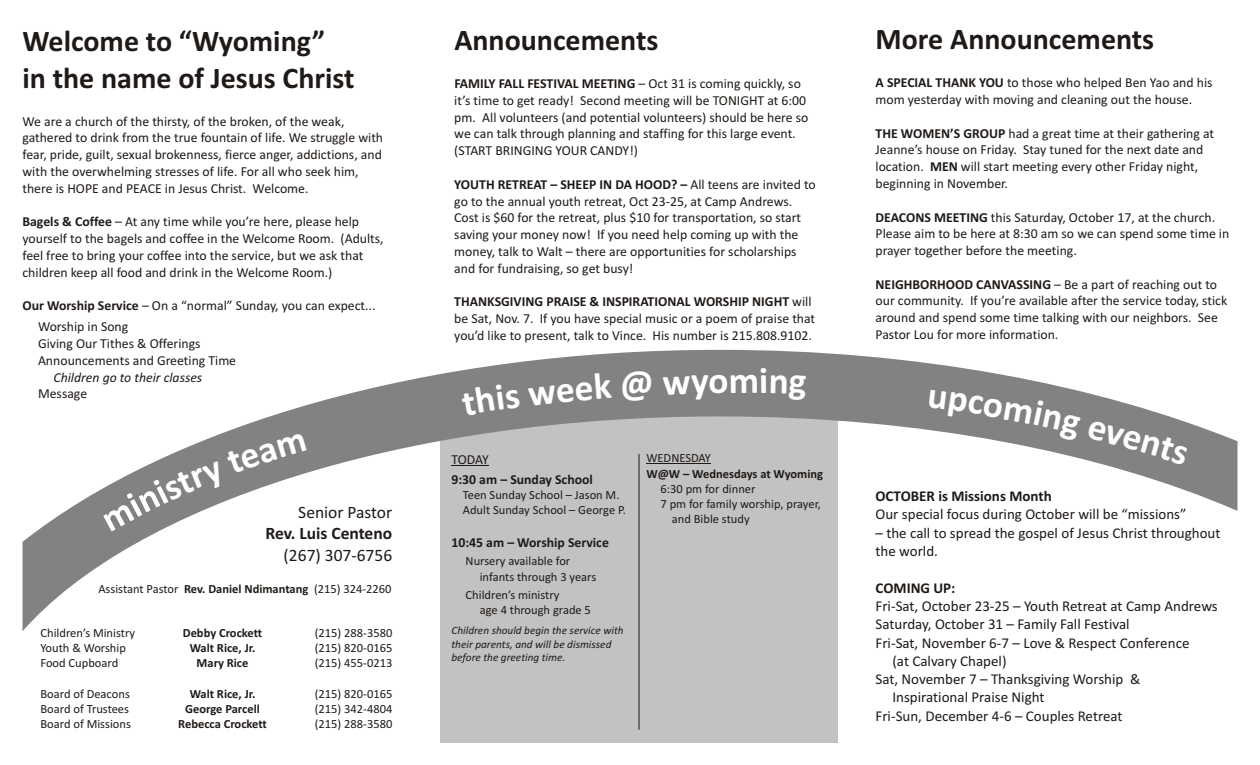
<style>
.page{position:relative;width:1260px;height:765px;background:#fff}
.page>*{position:absolute;margin:0;border:0;box-sizing:border-box;transform-origin:0 0}
.t1{font:700 37.5px "Calibri";color:#fff}
.t2{font:700 30px/36.6px "Calibri";color:#1f1a17}
.t3{font:17.5px "Calibri";color:#1f1a17}
.t4{font:700 17.5px "Calibri";color:#1f1a17}
.t5{font:15px/18.2px "Calibri";color:#1f1a17}
.t6{font:700 15px "Calibri";color:#1f1a17}
.t7{font:13.75px/16.8px "Calibri";color:#1f1a17}
.t8{font:700 13.75px "Calibri";color:#1f1a17}
.t9{font:italic 13.75px "Calibri";color:#1f1a17}
.t10{font:12.5px/15.2px "Calibri";color:#1f1a17}
.t11{font:700 12.5px/15.2px "Calibri";color:#1f1a17;text-align:center}
.t12{font:italic 11.25px/13.8px "Calibri";color:#1f1a17}
.s1{font-weight:700}
</style>
<div class="page">
<div style="left:440px;top:395px;width:398px;height:347px;background:#c2c2c2"></div>
<hr style="left:639px;top:454px;width:1px;height:276px;background:#1f1a17">
<svg style="left:22px;top:350px;width:1216px;height:281px"></svg>
<svg style="left:622px;top:370px;width:30px;height:31px"></svg>
<svg style="left:663px;top:375px;width:27px;height:20px"></svg>
<svg style="left:771px;top:375px;width:35px;height:25px"></svg>
<div style="left:528px;top:372px;width:84px;height:34px;background:#828282"></div>
<div style="left:461px;top:384px;width:59px;height:32px;background:#828282"></div>
<div style="left:929px;top:389px;width:152px;height:52px;background:#828282"></div>
<div style="left:1087px;top:419px;width:101px;height:47px;background:#828282"></div>
<svg style="left:103px;top:432px;width:204px;height:99px"></svg>
<h2 class="t2" style="left:22px;top:25px;width:334px">Welcome to “Wyoming” in the name of Jesus Christ</h2>
<p class="t7" style="left:22px;top:114px;width:362px">We are a church of the thirsty, of the broken, of the weak, gathered to drink from the true fountain of life. We struggle with fear, pride, guilt, sexual brokenness, fierce anger, addictions, and with the overwhelming stresses of life. For all who seek him, there is HOPE and PEACE in Jesus Christ. Welcome.</p>
<p class="t7" style="left:22px;top:215px;width:363px"><span class="s1">Bagels &amp; Coffee</span> – At any time while you’re here, please help yourself to the bagels and coffee in the Welcome Room. (Adults, feel free to bring your coffee into the service, but we ask that children keep all food and drink in the Welcome Room.)</p>
<p class="t7" style="left:38px;top:296px;width:339px;line-height:21px;text-indent:-16px"><span class="s1">Our Worship Service</span> – On a “normal” Sunday, you can expect...<br>Worship in Song</p>
<p class="t7" style="left:38px;top:336px;width:200px">Giving Our Tithes &amp; Offerings<br>Announcements and Greeting Time</p>
<p class="t9" style="left:54px;top:371px;width:150px">Children go to their classes</p>
<p class="t7" style="left:38px;top:387px;width:51px">Message</p>
<p class="t3" style="left:298px;top:505px;width:95px">Senior Pastor</p>
<p class="t4" style="left:265px;top:526px;width:128px">Rev. Luis Centeno</p>
<p class="t3" style="left:284px;top:548px;width:110px">(267) 307-6756</p>
<p class="t10" style="left:98px;top:583px;width:295px">Assistant Pastor <span class="s1">Rev. Daniel Ndimantang</span> (215) 324-2260</p>
<p class="t10" style="left:40px;top:626px;width:96px">Children’s Ministry<br>Youth &amp; Worship<br>Food Cupboard</p>
<p class="t10" style="left:40px;top:687px;width:92px">Board of Deacons<br>Board of Trustees<br>Board of Missions</p>
<p class="t10" style="left:315px;top:626px;width:79px;text-align:justify">(215) 288-3580 (215) 820-0165 (215) 455-0213</p>
<p class="t10" style="left:315px;top:687px;width:79px;text-align:justify">(215) 820-0165 (215) 342-4804 (215) 288-3580</p>
<p class="t11" style="left:183px;top:626px;width:81px">Debby Crockett<br>Walt Rice, Jr.<br>Mary Rice</p>
<p class="t11" style="left:178px;top:687px;width:90px">Walt Rice, Jr.<br>George Parcell<br>Rebecca Crockett</p>
<h2 class="t2" style="left:454px;top:24px;width:206px">Announcements</h2>
<p class="t7" style="left:454px;top:76px;width:356px"><span class="s1">FAMILY FALL FESTIVAL MEETING</span> – Oct 31 is coming quickly, so it’s time to get ready! Second meeting will be TONIGHT at 6:00 pm. All volunteers (and potential volunteers) should be here so we can talk through planning and staffing for this large event. (START BRINGING YOUR CANDY!)</p>
<p class="t7" style="left:454px;top:177px;width:363px"><span class="s1">YOUTH RETREAT – SHEEP IN DA HOOD? –</span> All teens are invited to go to the annual youth retreat, Oct 23-25, at Camp Andrews.<br>Cost is $60 for the retreat, plus $10 for transportation, so start saving your money now! If you need help coming up with the money, talk to Walt – there are opportunities for scholarships and for fundraising, so get busy!</p>
<p class="t7" style="left:454px;top:294px;width:362px"><span class="s1">THANKSGIVING PRAISE &amp; INSPIRATIONAL WORSHIP NIGHT</span> will be Sat, Nov. 7. If you have special music or a poem of praise that you’d like to present, talk to Vince. His number is 215.808.9102.</p>
<h1 class="t1" style="left:691px;top:365px;width:79px;rotate:-1deg">yomi</h1>
<p class="t7" style="left:452px;top:452px;width:39px">TODAY</p>
<p class="t8" style="left:451px;top:473px;width:143px">9:30 am – Sunday School</p>
<p class="t10" style="left:463px;top:488px;width:165px">Teen Sunday School – Jason M.<br>Adult Sunday School – George P.</p>
<p class="t8" style="left:451px;top:536px;width:159px">10:45 am – Worship Service</p>
<p class="t10" style="left:480px;top:555px;width:118px;text-indent:-14px">Nursery available for infants through 3 years</p>
<p class="t10" style="left:466px;top:588px;width:95px">Children’s ministry</p>
<p class="t12" style="left:451px;top:624px;width:174px">Children should begin the service with their parents, and will be dismissed before the greeting time.</p>
<p class="t10" style="left:480px;top:603px;width:113px">age 4 through grade 5</p>
<p class="t10" style="left:646px;top:452px;width:66px">WEDNESDAY</p>
<p class="t11" style="left:646px;top:467px;width:178px">W@W – Wednesdays at Wyoming</p>
<p class="t10" style="left:661px;top:482px;width:97px">6:30 pm for dinner</p>
<p class="t10" style="left:661px;top:497px;width:162px">7 pm for family worship, prayer,</p>
<p class="t10" style="left:672px;top:513px;width:79px">and Bible study</p>
<h2 class="t2" style="left:876px;top:23px;width:280px">More Announcements</h2>
<p class="t7" style="left:876px;top:75px;width:339px"><span class="s1">A SPECIAL THANK YOU</span> to those who helped Ben Yao and his mom yesterday with moving and cleaning out the house.</p>
<p class="t7" style="left:876px;top:126px;width:340px"><span class="s1">THE WOMEN’S GROUP</span> had a great time at their gathering at Jeanne’s house on Friday. Stay tuned for the next date and location. <span class="s1">MEN</span> will start meeting every other Friday night, beginning in November.</p>
<p class="t7" style="left:876px;top:210px;width:355px"><span class="s1">DEACONS MEETING</span> this Saturday, October 17, at the church.<br>Please aim to be here at 8:30 am so we can spend some time in prayer together before the meeting.</p>
<p class="t7" style="left:876px;top:277px;width:353px"><span class="s1">NEIGHBORHOOD CANVASSING</span> – Be a part of reaching out to our community. If you’re available after the service today, stick around and spend some time talking with our neighbors. See Pastor Lou for more information.</p>
<p class="t6" style="left:876px;top:490px;width:178px">OCTOBER is Missions Month</p>
<p class="t5" style="left:876px;top:506px;width:312px">Our special focus during October will be “missions”</p>
<p class="t5" style="left:876px;top:525px;width:347px">– the call to spread the gospel of Jesus Christ throughout the world.</p>
<p class="t6" style="left:876px;top:581px;width:81px">COMING UP:</p>
<p class="t5" style="left:876px;top:598px;width:344px">Fri-Sat, October 23-25 – Youth Retreat at Camp Andrews</p>
<p class="t5" style="left:876px;top:616px;width:256px">Saturday, October 31 – Family Fall Festival</p>
<p class="t5" style="left:875px;top:635px;width:315px">Fri-Sat, November 6-7 – Love &amp; Respect Conference</p>
<p class="t5" style="left:892px;top:653px;width:116px">(at Calvary Chapel)</p>
<p class="t5" style="left:875px;top:671px;width:267px">Sat, November 7 – Thanksgiving Worship &amp;</p>
<p class="t5" style="left:892px;top:690px;width:154px">Inspirational Praise Night</p>
<p class="t5" style="left:875px;top:708px;width:249px">Fri-Sun, December 4-6 – Couples Retreat</p>
</div>
